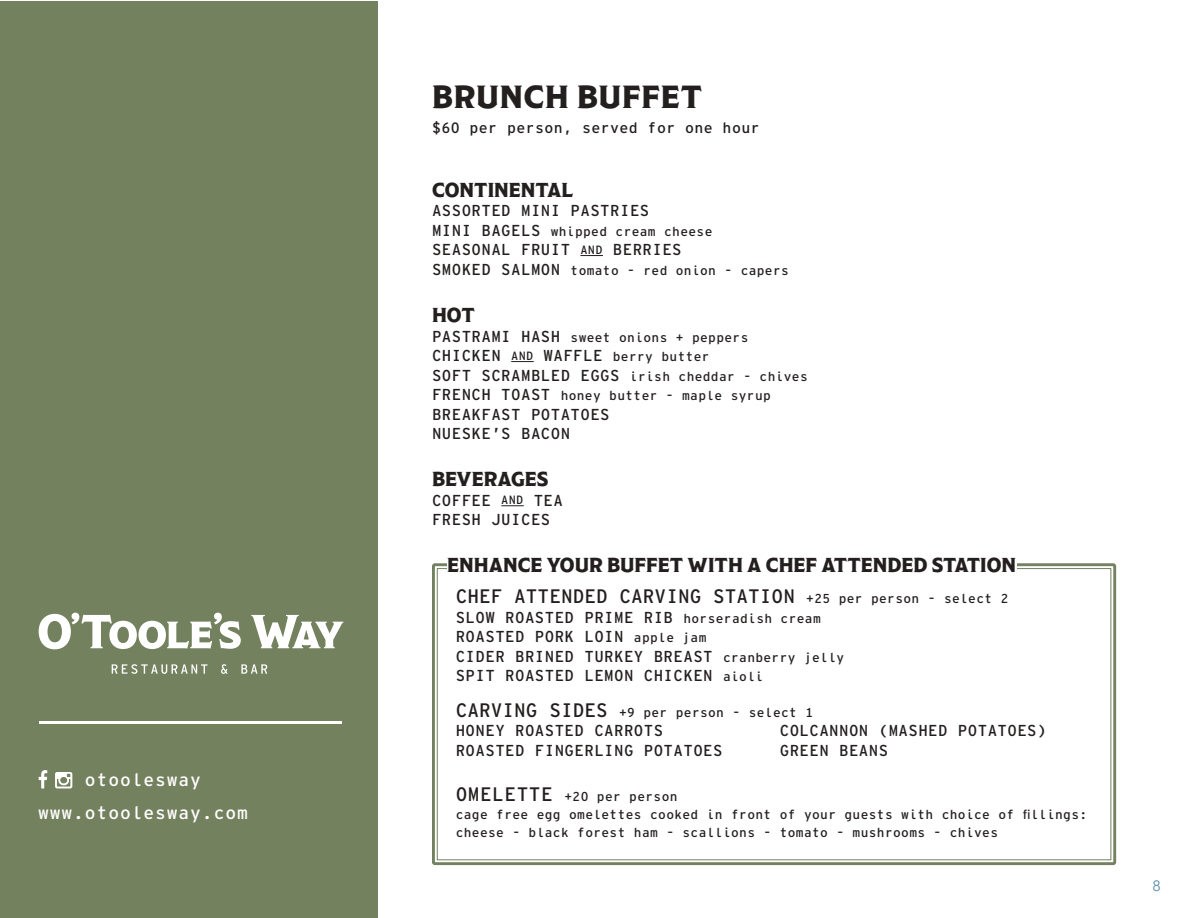
<style>
.page{position:relative;width:1188px;height:918px;background:#fff}
.page>*{position:absolute;margin:0;border:0;box-sizing:border-box;transform-origin:0 0}
.t1{font:31.95px "Modesto Poster";letter-spacing:.025em;color:#241f1f}
.t2{font:20.1px "Modesto Poster";color:#241f1f}
.t3{font:19.5px "Interstate Mono";color:#241f1f}
.t4{font:18px/33px "Interstate Mono";letter-spacing:.05em;color:#fff;text-align:center}
.t5{font:15.9px/19.5px "Interstate Mono";letter-spacing:.025em;color:#241f1f}
.t6{font:15px "Interstate Mono";letter-spacing:.025em;color:#241f1f}
.t7{font:15px "Avenir";color:#5d8fae}
.t8{font:12.9px/18px "Interstate Mono";letter-spacing:.025em;color:#241f1f}
.s1{font-size:15.9px}
.s2{font-size:12px}
.s3{font-size:12.9px}
.s4{font-size:19.5px}
</style>
<div class="page">
<div style="left:1px;top:1px;width:377px;height:916px;background:#74815e"></div>
<hr style="left:40px;top:721px;width:302px;height:2px;background:#fff">
<svg style="left:112px;top:664px;width:96px;height:10px"></svg>
<svg style="left:221px;top:664px;width:7px;height:10px"></svg>
<svg style="left:241px;top:664px;width:26px;height:10px"></svg>
<svg style="left:39px;top:613px;width:202px;height:36px"></svg>
<svg style="left:251px;top:615px;width:92px;height:33px"></svg>
<svg style="left:580px;top:255px;width:23px;height:1px"></svg>
<svg style="left:511px;top:361px;width:23px;height:1px"></svg>
<svg style="left:501px;top:506px;width:23px;height:1px"></svg>
<div style="left:432px;top:563px;width:684px;height:302px;border:3px solid #738161"></div>
<div style="left:447px;top:556px;width:569px;height:16px;background:#fff"></div>
<svg style="left:55px;top:772px;width:17px;height:16px"></svg>
<svg style="left:39px;top:770px;width:8px;height:18px"></svg>
<h3 class="t4" style="left:38px;top:763px;width:211px">otoolesway www.otoolesway.com</h3>
<h1 class="t1" style="left:432px;top:81px;width:272px">BRUNCH BUFFET</h1>
<p class="t6" style="left:432px;top:119px;width:329px">$60 per person, served for one hour</p>
<h2 class="t2" style="left:432px;top:180px;width:143px">CONTINENTAL</h2>
<p class="t5" style="left:432px;top:201px;width:219px">ASSORTED MINI PASTRIES</p>
<p class="t8" style="left:432px;top:222px;width:282px"><span class="s1">MINI BAGELS</span> whipped cream cheese</p>
<p class="t5" style="left:432px;top:240px;width:251px">SEASONAL FRUIT <span class="s2">AND</span> BERRIES</p>
<p class="t8" style="left:432px;top:261px;width:358px"><span class="s1">SMOKED SALMON</span> tomato - red onion - capers</p>
<h2 class="t2" style="left:432px;top:305px;width:44px">HOT</h2>
<p class="t8" style="left:432px;top:328px;width:318px"><span class="s1">PASTRAMI HASH</span> sweet onions + peppers</p>
<p class="t5" style="left:432px;top:346px;width:279px">CHICKEN <span class="s2">AND</span> WAFFLE <span class="s3">berry butter</span></p>
<p class="t8" style="left:432px;top:367px;width:377px;line-height:19.5px"><span class="s1">SOFT SCRAMBLED EGGS</span> irish cheddar - chives<br><span class="s1">FRENCH TOAST</span> honey butter - maple syrup</p>
<p class="t5" style="left:432px;top:404px;width:179px">BREAKFAST POTATOES<br>NUESKE’S BACON</p>
<h2 class="t2" style="left:432px;top:469px;width:118px">BEVERAGES</h2>
<p class="t5" style="left:432px;top:490px;width:133px">COFFEE <span class="s2">AND</span> TEA<br>FRESH JUICES</p>
<h2 class="t2" style="left:447px;top:555px;width:571px">ENHANCE YOUR BUFFET WITH A CHEF ATTENDED STATION</h2>
<h3 class="t3" style="left:456px;top:585px;width:554px">CHEF ATTENDED CARVING STATION <span class="s3">+25 per person - select 2</span></h3>
<p class="t5" style="left:456px;top:607px;width:390px">SLOW ROASTED PRIME RIB <span class="s3">horseradish cream </span>ROASTED PORK LOIN <span class="s3">apple jam<br></span>CIDER BRINED TURKEY BREAST <span class="s3">cranberry jelly </span>SPIT ROASTED LEMON CHICKEN <span class="s3">aioli</span></p>
<p class="t8" style="left:456px;top:703px;width:359px"><span class="s4">CARVING SIDES</span> +9 per person - select 1</p>
<p class="t5" style="left:456px;top:721px;width:209px">HONEY ROASTED CARROTS</p>
<p class="t5" style="left:780px;top:721px;width:268px">COLCANNON (MASHED POTATOES)</p>
<p class="t5" style="left:456px;top:740px;width:268px">ROASTED FINGERLING POTATOES</p>
<p class="t5" style="left:780px;top:740px;width:110px">GREEN BEANS</p>
<p class="t8" style="left:456px;top:787px;width:633px"><span class="s4">OMELETTE</span> +20 per person<br>cage free egg omelettes cooked in front of your guests with choice of fillings: cheese - black forest ham - scallions - tomato - mushrooms - chives</p>
<p class="t7" style="left:1153px;top:877px;width:10px">8</p>
</div>
